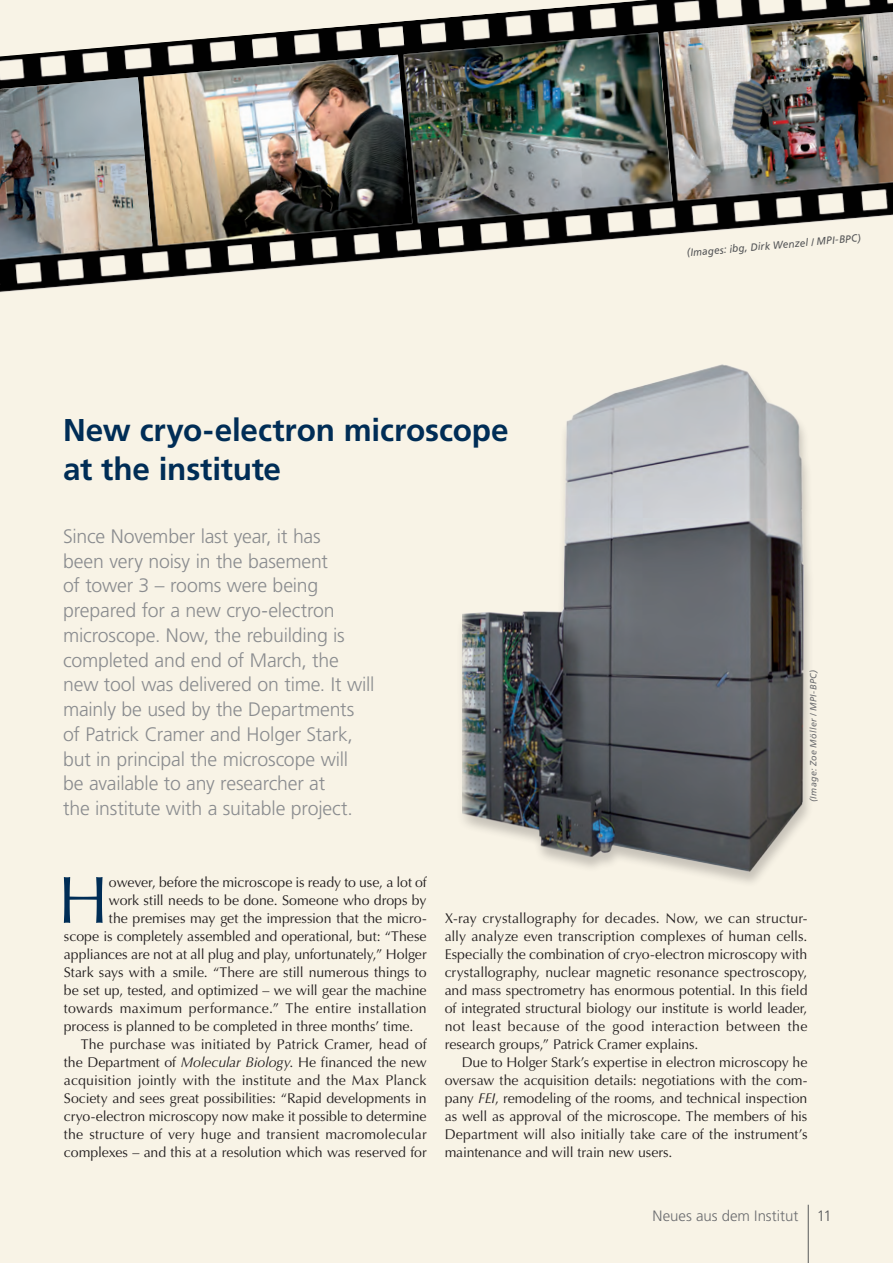
<style>
.page{position:relative;width:893px;height:1263px;background:#f8f3e6}
.page>*{position:absolute;margin:0;border:0;box-sizing:border-box;transform-origin:0 0}
.t1{font:66.6px "Optima LT Std";color:#002d56}
.t2{font:700 31.5px/39px "Frutiger LT Pro";letter-spacing:-.005em;color:#002d56}
.t3{font:300 19.5px/24.8px "Frutiger LT Pro";letter-spacing:-.01em;color:#8a8c8f}
.t4{font:300 15px "Frutiger LT Pro";color:#6c6d70}
.t5{font:14.1px "Optima LT Std";color:#231f20}
.t6{font:14.1px "Optima LT Std";letter-spacing:.02em;color:#231f20}
.t7{font:14.1px "Optima LT Std";letter-spacing:.025em;color:#231f20}
.t8{font:italic 10.5px "Frutiger LT Pro";color:#545557;scale:.95 1}
.t9{font:italic 9px "Frutiger LT Pro";letter-spacing:.03em;color:#6c6d70}
.s1{font-style:italic}
.s2{color:#57585a}
</style>
<div class="page">
<hr style="left:808px;top:1205px;width:1px;height:58px;background:#57585a">
<img style="left:0;top:0;width:893px;height:293px">
<img style="left:463px;top:364px;width:347px;height:519px">
<p class="t2" style="left:63px;top:411px;width:447px">New cryo-electron microscope at the institute</p>
<p class="t3" style="left:63px;top:524px;width:313px">Since November last year, it has<br>been very noisy in the basement<br>of tower 3 – rooms were being prepared for a new cryo-electron microscope. Now, the rebuilding is completed and end of March, the new tool was delivered on time. It will mainly be used by the Departments of Patrick Cramer and Holger Stark, but in principal the microscope will<br>be available to any researcher at<br>the institute with a suitable project.</p>
<p class="t8" style="left:686px;top:247px;width:185px;rotate:-5deg">(Images: ibg, Dirk Wenzel / MPI-BPC)</p>
<p class="t9" style="left:808px;top:802px;width:134px;rotate:-90deg">(Image: Zoe Möller / MPI-BPC)</p>
<p class="t1" style="left:58px;top:861px;width:52px">H</p>
<p class="t5" style="left:109px;top:874px;width:319px">owever, before the microscope is ready to use, a lot of</p>
<p class="t5" style="left:109px;top:892px;width:319px">work still needs to be done. Someone who drops by</p>
<p class="t5" style="left:109px;top:910px;width:319px">the premises may get the impression that the micro-</p>
<p class="t5" style="left:64px;top:928px;width:364px">scope is completely assembled and operational, but: “These</p>
<p class="t5" style="left:64px;top:946px;width:364px">appliances are not at all plug and play, unfortunately,” Holger</p>
<p class="t5" style="left:64px;top:964px;width:364px">Stark says with a smile. “There are still numerous things to</p>
<p class="t5" style="left:64px;top:982px;width:364px">be set up, tested, and optimized – we will gear the machine</p>
<p class="t6" style="left:64px;top:1000px;width:364px">towards maximum performance.” The entire installation</p>
<p class="t5" style="left:64px;top:1018px;width:351px">process is planned to be completed in three months’ time.</p>
<p class="t5" style="left:81px;top:1036px;width:347px">The purchase was initiated by Patrick Cramer, head of</p>
<p class="t5" style="left:64px;top:1054px;width:364px">the Department of <span class="s1">Molecular Biology</span>. He financed the new</p>
<p class="t5" style="left:64px;top:1072px;width:364px">acquisition jointly with the institute and the Max Planck</p>
<p class="t5" style="left:64px;top:1090px;width:364px">Society and sees great possibilities: “Rapid developments in</p>
<p class="t5" style="left:64px;top:1108px;width:364px">cryo-electron microscopy now make it possible to determine</p>
<p class="t5" style="left:64px;top:1126px;width:364px">the structure of very huge and transient macromolecular</p>
<p class="t5" style="left:64px;top:1144px;width:364px">complexes – and this at a resolution which was reserved for</p>
<p class="t5" style="left:445px;top:910px;width:364px">X-ray crystallography for decades. Now, we can structur-</p>
<p class="t5" style="left:445px;top:928px;width:364px">ally analyze even transcription complexes of human cells.</p>
<p class="t5" style="left:445px;top:946px;width:364px">Especially the combination of cryo-electron microscopy with</p>
<p class="t5" style="left:445px;top:964px;width:364px">crystallography, nuclear magnetic resonance spectroscopy,</p>
<p class="t5" style="left:445px;top:982px;width:364px">and mass spectrometry has enormous potential. In this field</p>
<p class="t5" style="left:445px;top:1000px;width:364px">of integrated structural biology our institute is world leader,</p>
<p class="t7" style="left:445px;top:1018px;width:364px">not least because of the good interaction between the</p>
<p class="t5" style="left:445px;top:1036px;width:255px">research groups,” Patrick Cramer explains.</p>
<p class="t5" style="left:462px;top:1054px;width:347px">Due to Holger Stark’s expertise in electron microscopy he</p>
<p class="t5" style="left:445px;top:1072px;width:364px">oversaw the acquisition details: negotiations with the com-</p>
<p class="t5" style="left:445px;top:1090px;width:364px">pany <span class="s1">FEI</span>, remodeling of the rooms, and technical inspection</p>
<p class="t5" style="left:445px;top:1108px;width:364px">as well as approval of the microscope. The members of his</p>
<p class="t5" style="left:445px;top:1126px;width:364px">Department will also initially take care of the instrument’s</p>
<p class="t5" style="left:445px;top:1144px;width:229px">maintenance and will train new users.</p>
<p class="t4" style="left:652px;top:1207px;width:181px">Neues aus dem Institut <span class="s2">11</span></p>
</div>
